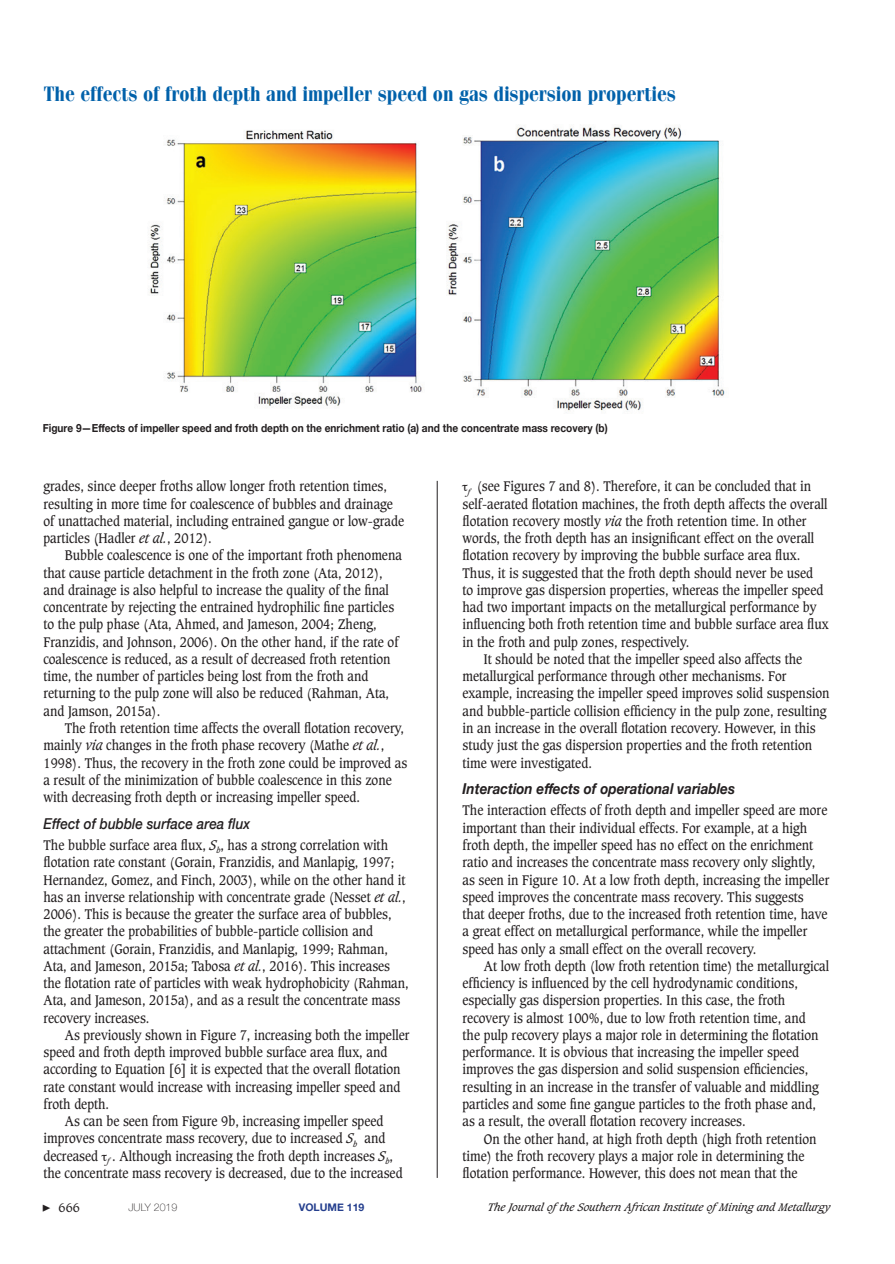
<style>
.page{position:relative;width:895px;height:1264px;background:#fff}
.page>*{position:absolute;margin:0;border:0;box-sizing:border-box;transform-origin:0 0}
.t1{font:21px "Cg Fenice Bd";color:#0161aa;scale:.9 1}
.t2{font:italic 700 15px "Helvetica Neue";color:#231f20;scale:.9 1}
.t3{font:italic 500 15px "Helvetica Neue";color:#231f20;scale:.9 1}
.t4{font:13.5px/17.2px "Caxton";color:#231f20;scale:.9 1}
.t5{font:12px "Caxton";color:#231f20}
.t6{font:700 11.25px "Helvetica Neue";color:#231f20;scale:.9 1}
.t7{font:italic 10.5px "Caxton";color:#231f20}
.t8{font:700 10.5px "Helvetica Neue";color:#253f8e}
.t9{font:100 10.5px "Helvetica Neue";color:#231f20}
.s1{font-style:italic}
.s2{font-family:"Minion Pro";font-size:15px}
</style>
<div class="page">
<hr style="left:437px;top:481px;width:1px;height:696px;background:#231f20">
<img style="left:149px;top:125px;width:576px;height:286px">
<h1 class="t1" style="left:43px;top:81px;width:704px">The effects of froth depth and impeller speed on gas dispersion properties</h1>
<p class="t6" style="left:43px;top:419px;width:629px">Figure 9—Effects of impeller speed and froth depth on the enrichment ratio (a) and the concentrate mass recovery (b)</p>
<p class="t4" style="left:43px;top:478px;width:402px">grades, since deeper froths allow longer froth retention times, resulting in more time for coalescence of bubbles and drainage of unattached material, including entrained gangue or low-grade particles (Hadler <span class="s1">et al.</span>, 2012).</p>
<p class="t4" style="left:43px;top:547px;width:400px;text-indent:21px">Bubble coalescence is one of the important froth phenomena that cause particle detachment in the froth zone (Ata, 2012), and drainage is also helpful to increase the quality of the final concentrate by rejecting the entrained hydrophilic fine particles to the pulp phase (Ata, Ahmed, and Jameson, 2004; Zheng, Franzidis, and Johnson, 2006). On the other hand, if the rate of coalescence is reduced, as a result of decreased froth retention time, the number of particles being lost from the froth and returning to the pulp zone will also be reduced (Rahman, Ata, and Jamson, 2015a).</p>
<p class="t4" style="left:43px;top:719px;width:405px;text-indent:21px">The froth retention time affects the overall flotation recovery, mainly <span class="s1">via</span> changes in the froth phase recovery (Mathe <span class="s1">et al.</span>, 1998). Thus, the recovery in the froth zone could be improved as a result of the minimization of bubble coalescence in this zone with decreasing froth depth or increasing impeller speed.</p>
<p class="t3" style="left:43px;top:810px;width:231px">Effect of bubble surface area flux</p>
<p class="t4" style="left:43px;top:836px;width:407px">The bubble surface area flux, <span class="s1">S</span><sub>b</sub>, has a strong correlation with flotation rate constant (Gorain, Franzidis, and Manlapig, 1997; Hernandez, Gomez, and Finch, 2003), while on the other hand it has an inverse relationship with concentrate grade (Nesset <span class="s1">et al.</span>, 2006). This is because the greater the surface area of bubbles, the greater the probabilities of bubble-particle collision and attachment (Gorain, Franzidis, and Manlapig, 1999; Rahman, Ata, and Jameson, 2015a; Tabosa <span class="s1">et al.</span>, 2016). This increases the flotation rate of particles with weak hydrophobicity (Rahman, Ata, and Jameson, 2015a), and as a result the concentrate mass recovery increases.</p>
<p class="t4" style="left:65px;top:1026px;width:384px">As previously shown in Figure 7, increasing both the impeller</p>
<p class="t4" style="left:43px;top:1043px;width:383px">speed and froth depth improved bubble surface area flux, and</p>
<p class="t4" style="left:43px;top:1061px;width:398px">according to Equation [6] it is expected that the overall flotation</p>
<p class="t4" style="left:43px;top:1078px;width:398px">rate constant would increase with increasing impeller speed and</p>
<p class="t4" style="left:43px;top:1095px;width:74px">froth depth.</p>
<p class="t4" style="left:65px;top:1112px;width:355px">As can be seen from Figure 9b, increasing impeller speed</p>
<p class="t4" style="left:43px;top:1130px;width:381px">improves concentrate mass recovery, due to increased <span class="s1">S</span><sub>b</sub> and</p>
<p class="t4" style="left:43px;top:1147px;width:390px">decreased <sub>f</sub>. Although increasing the froth depth increases <span class="s1">S</span><sub>b</sub>,</p>
<p class="t4" style="left:43px;top:1164px;width:400px">the concentrate mass recovery is decreased, due to the increased</p>
<p class="t4" style="left:468px;top:478px;width:383px"><sub>f</sub> (see Figures 7 and 8). Therefore, it can be concluded that in</p>
<p class="t4" style="left:462px;top:495px;width:407px">self-aerated flotation machines, the froth depth affects the overall</p>
<p class="t4" style="left:462px;top:512px;width:383px">flotation recovery mostly <span class="s1">via</span> the froth retention time. In other</p>
<p class="t4" style="left:462px;top:530px;width:392px">words, the froth depth has an insignificant effect on the overall</p>
<p class="t4" style="left:462px;top:547px;width:377px">flotation recovery by improving the bubble surface area flux.</p>
<p class="t4" style="left:462px;top:564px;width:391px">Thus, it is suggested that the froth depth should never be used</p>
<p class="t4" style="left:462px;top:581px;width:402px">to improve gas dispersion properties, whereas the impeller speed</p>
<p class="t4" style="left:462px;top:599px;width:395px">had two important impacts on the metallurgical performance by</p>
<p class="t4" style="left:462px;top:616px;width:408px">influencing both froth retention time and bubble surface area flux</p>
<p class="t4" style="left:462px;top:633px;width:253px">in the froth and pulp zones, respectively.</p>
<p class="t4" style="left:484px;top:650px;width:355px">It should be noted that the impeller speed also affects the</p>
<p class="t4" style="left:462px;top:668px;width:361px">metallurgical performance through other mechanisms. For</p>
<p class="t4" style="left:462px;top:685px;width:409px">example, increasing the impeller speed improves solid suspension</p>
<p class="t4" style="left:462px;top:702px;width:406px">and bubble-particle collision efficiency in the pulp zone, resulting</p>
<p class="t4" style="left:462px;top:719px;width:394px">in an increase in the overall flotation recovery. However, in this</p>
<p class="t4" style="left:462px;top:737px;width:390px">study just the gas dispersion properties and the froth retention</p>
<p class="t4" style="left:462px;top:754px;width:145px">time were investigated.</p>
<p class="t2" style="left:462px;top:776px;width:304px">Interaction effects of operational variables</p>
<p class="t4" style="left:462px;top:802px;width:409px">The interaction effects of froth depth and impeller speed are more important than their individual effects. For example, at a high froth depth, the impeller speed has no effect on the enrichment ratio and increases the concentrate mass recovery only slightly, as seen in Figure 10. At a low froth depth, increasing the impeller speed improves the concentrate mass recovery. This suggests<br>that deeper froths, due to the increased froth retention time, have a great effect on metallurgical performance, while the impeller speed has only a small effect on the overall recovery.</p>
<p class="t4" style="left:462px;top:957px;width:409px;text-indent:21px">At low froth depth (low froth retention time) the metallurgical efficiency is influenced by the cell hydrodynamic conditions, especially gas dispersion properties. In this case, the froth recovery is almost 100%, due to low froth retention time, and<br>the pulp recovery plays a major role in determining the flotation performance. It is obvious that increasing the impeller speed improves the gas dispersion and solid suspension efficiencies, resulting in an increase in the transfer of valuable and middling particles and some fine gangue particles to the froth phase and, as a result, the overall flotation recovery increases.</p>
<p class="t4" style="left:462px;top:1130px;width:395px;text-indent:21px">On the other hand, at high froth depth (high froth retention time) the froth recovery plays a major role in determining the flotation performance. However, this does not mean that the</p>
<p class="t5" style="left:42px;top:1200px;width:39px"><span class="s2">▶</span> 666</p>
<p class="t9" style="left:129px;top:1199px;width:50px">JULY 2019</p>
<p class="t8" style="left:299px;top:1198px;width:67px">VOLUME 119</p>
<p class="t7" style="left:487px;top:1200px;width:344px">The Journal ofthe Southern African Institute ofMining and Metallurgy</p>
</div>
